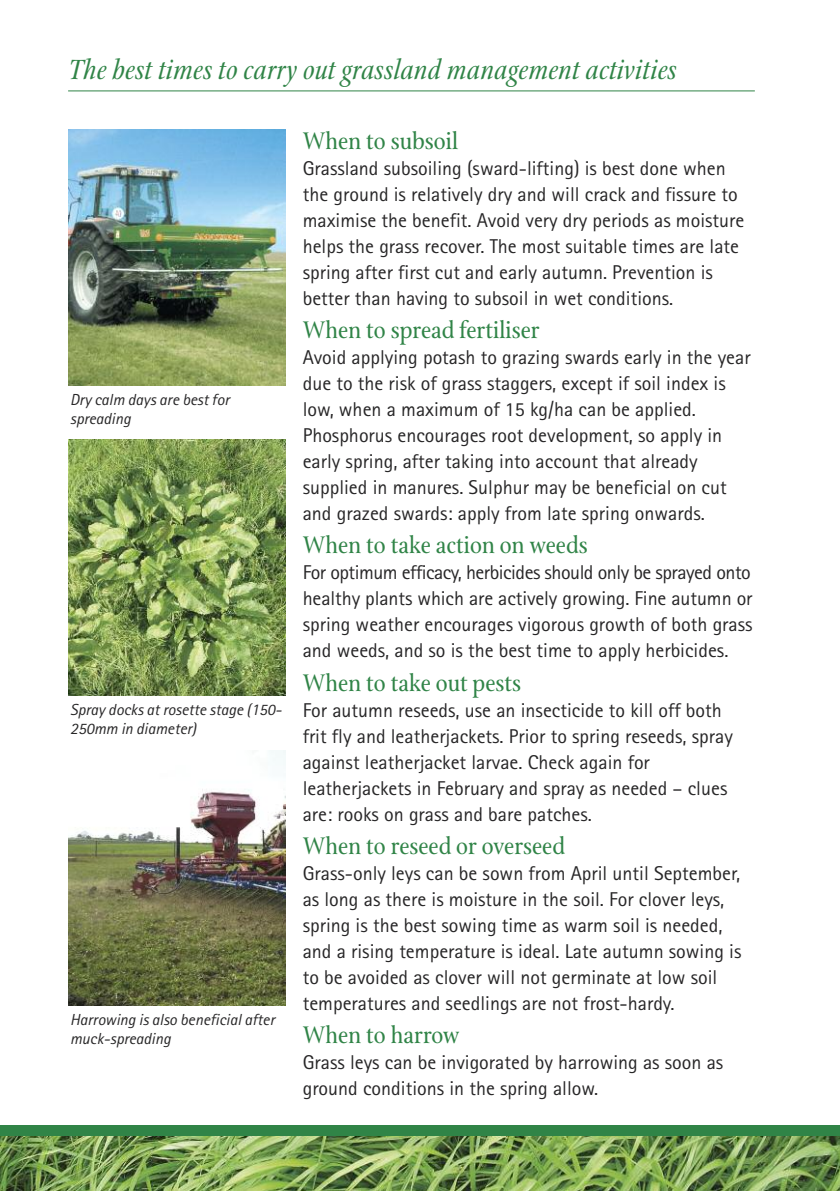
<style>
.page{position:relative;width:840px;height:1191px;background:#fff}
.page>*{position:absolute;margin:0;border:0;box-sizing:border-box;transform-origin:0 0}
.t1{font:italic 30px "Stone Print";color:#308447}
.t2{font:26px "Stone Print";color:#308447}
.t3{font:20px/26px "Agfa Rotis Sans Serif";color:#272627}
.t4{font:italic 16px/19.2px "Agfa Rotis Sans Serif";color:#272627}
</style>
<div class="page">
<div style="left:0;top:1125px;width:839px;height:15px;background:#308447"></div>
<img style="left:0;top:1136px;width:839px;height:55px">
<img style="left:68px;top:130px;width:217px;height:255px">
<img style="left:68px;top:440px;width:217px;height:255px">
<img style="left:68px;top:750px;width:217px;height:255px">
<hr style="left:68px;top:90px;width:686px;height:1px;background:#308447">
<h1 class="t1" style="left:68px;top:51px;width:610px">The best times to carry out grassland management activities</h1>
<p class="t4" style="left:70px;top:391px;width:161px">Dry calm days are best for spreading</p>
<p class="t4" style="left:70px;top:701px;width:213px">Spray docks at rosette stage (150-<br>250mm in diameter)</p>
<p class="t4" style="left:70px;top:1011px;width:206px">Harrowing is also beneficial after muck-spreading</p>
<h2 class="t2" style="left:302px;top:125px;width:157px">When to subsoil</h2>
<p class="t3" style="left:302px;top:157px;width:443px">Grassland subsoiling (sward-lifting) is best done when the ground is relatively dry and will crack and fissure to maximise the benefit. Avoid very dry periods as moisture helps the grass recover. The most suitable times are late spring after first cut and early autumn. Prevention is better than having to subsoil in wet conditions.</p>
<h2 class="t2" style="left:302px;top:314px;width:238px">When to spread fertiliser</h2>
<p class="t3" style="left:302px;top:346px;width:449px">Avoid applying potash to grazing swards early in the year due to the risk of grass staggers, except if soil index is low, when a maximum of 15 kg/ha can be applied.<br>Phosphorus encourages root development, so apply in early spring, after taking into account that already supplied in manures. Sulphur may be beneficial on cut and grazed swards: apply from late spring onwards.</p>
<h2 class="t2" style="left:302px;top:529px;width:286px">When to take action on weeds</h2>
<p class="t3" style="left:302px;top:561px;width:451px;text-align:justify">For optimum efficacy, herbicides should only be sprayed onto healthy plants which are actively growing. Fine autumn or spring weather encourages vigorous growth of both grass and weeds, and so is the best time to apply herbicides.</p>
<h2 class="t2" style="left:302px;top:666px;width:220px">When to take out pests</h2>
<p class="t3" style="left:302px;top:699px;width:431px">For autumn reseeds, use an insecticide to kill off both frit fly and leatherjackets. Prior to spring reseeds, spray against leatherjacket larvae. Check again for leatherjackets in February and spray as needed – clues are: rooks on grass and bare patches.</p>
<h2 class="t2" style="left:302px;top:829px;width:264px">When to reseed or overseed</h2>
<p class="t3" style="left:302px;top:862px;width:440px">Grass-only leys can be sown from April until September, as long as there is moisture in the soil. For clover leys, spring is the best sowing time as warm soil is needed, and a rising temperature is ideal. Late autumn sowing is to be avoided as clover will not germinate at low soil temperatures and seedlings are not frost-hardy.</p>
<h2 class="t2" style="left:302px;top:1019px;width:158px">When to harrow</h2>
<p class="t3" style="left:302px;top:1051px;width:422px">Grass leys can be invigorated by harrowing as soon as ground conditions in the spring allow.</p>
</div>
